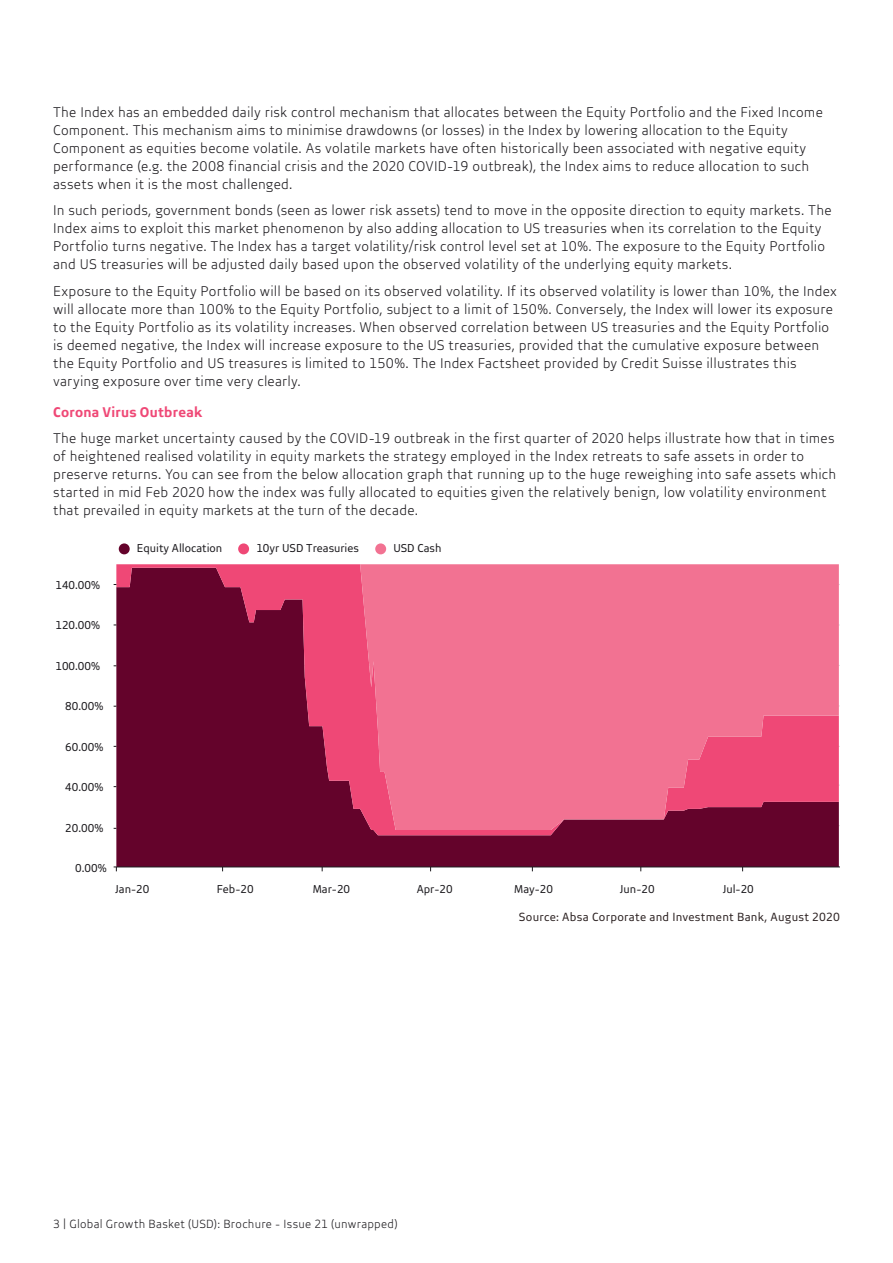
<style>
.page{position:relative;width:893px;height:1263px;background:#fff}
.page>*{position:absolute;margin:0;border:0;box-sizing:border-box;transform-origin:0 0}
.t1{font:300 14.25px/18px "Brave Sans";letter-spacing:.015em;color:#1b191d}
.t2{font:700 14.25px "Brave Sans";letter-spacing:.02em;color:#ef4876}
.t3{font:300 12px "Brave Sans";letter-spacing:.02em;color:#1b191d}
.t4{font:12px "Brave Sans";letter-spacing:.025em;color:#2d2323}
.t5{font:11.55px "Brave Sans";color:#1b191d}
</style>
<div class="page">
<div style="left:119px;top:543px;width:11px;height:11px;background:#64032b;border-radius:50%"></div>
<div style="left:238px;top:543px;width:11px;height:11px;background:#ef4876;border-radius:50%"></div>
<div style="left:375px;top:543px;width:11px;height:11px;background:#f27292;border-radius:50%"></div>
<hr style="left:116px;top:825px;width:724px;height:1px;background:#e4e4e4">
<hr style="left:116px;top:784px;width:724px;height:2px;background:#e4e4e4">
<hr style="left:116px;top:746px;width:724px;height:1px;background:#e4e4e4">
<hr style="left:116px;top:705px;width:724px;height:1px;background:#e4e4e4">
<hr style="left:116px;top:665px;width:724px;height:1px;background:#e4e4e4">
<hr style="left:116px;top:624px;width:724px;height:1px;background:#e4e4e4">
<hr style="left:116px;top:584px;width:724px;height:1px;background:#e4e4e4">
<div style="left:116px;top:835px;width:723px;height:32px;background:#64032b"></div>
<svg style="left:116px;top:564px;width:723px;height:266px;background:#c84b70"></svg>
<hr style="left:116px;top:867px;width:724px;height:1px;background:#1b191d">
<p class="t1" style="left:53px;top:103px;width:771px">The Index has an embedded daily risk control mechanism that allocates between the Equity Portfolio and the Fixed Income Component. This mechanism aims to minimise drawdowns (or losses) in the Index by lowering allocation to the Equity Component as equities become volatile. As volatile markets have often historically been associated with negative equity performance (e.g. the 2008 financial crisis and the 2020 COVID-19 outbreak), the Index aims to reduce allocation to such assets when it is the most challenged.</p>
<p class="t1" style="left:53px;top:201px;width:780px">In such periods, government bonds (seen as lower risk assets) tend to move in the opposite direction to equity markets. The Index aims to exploit this market phenomenon by also adding allocation to US treasuries when its correlation to the Equity Portfolio turns negative. The Index has a target volatility/risk control level set at 10%. The exposure to the Equity Portfolio and US treasuries will be adjusted daily based upon the observed volatility of the underlying equity markets.</p>
<p class="t1" style="left:53px;top:282px;width:785px">Exposure to the Equity Portfolio will be based on its observed volatility. If its observed volatility is lower than 10%, the Index will allocate more than 100% to the Equity Portfolio, subject to a limit of 150%. Conversely, the Index will lower its exposure to the Equity Portfolio as its volatility increases. When observed correlation between US treasuries and the Equity Portfolio is deemed negative, the Index will increase exposure to the US treasuries, provided that the cumulative exposure between the Equity Portfolio and US treasures is limited to 150%. The Index Factsheet provided by Credit Suisse illustrates this varying exposure over time very clearly.</p>
<p class="t2" style="left:53px;top:403px;width:150px">Corona Virus Outbreak</p>
<p class="t1" style="left:53px;top:429px;width:785px">The huge market uncertainty caused by the COVID-19 outbreak in the first quarter of 2020 helps illustrate how that in times of heightened realised volatility in equity markets the strategy employed in the Index retreats to safe assets in order to preserve returns. You can see from the below allocation graph that running up to the huge reweighing into safe assets which started in mid Feb 2020 how the index was fully allocated to equities given the relatively benign, low volatility environment that prevailed in equity markets at the turn of the decade.</p>
<p class="t5" style="left:55px;top:578px;width:46px">140.00%</p>
<p class="t5" style="left:55px;top:618px;width:46px">120.00%</p>
<p class="t5" style="left:55px;top:659px;width:46px">100.00%</p>
<p class="t5" style="left:65px;top:699px;width:40px">80.00%</p>
<p class="t5" style="left:65px;top:740px;width:40px">60.00%</p>
<p class="t5" style="left:65px;top:780px;width:40px">40.00%</p>
<p class="t5" style="left:65px;top:821px;width:40px">20.00%</p>
<p class="t5" style="left:137px;top:541px;width:87px">Equity Allocation</p>
<p class="t5" style="left:256px;top:541px;width:104px">10yr USD Treasuries</p>
<p class="t5" style="left:393px;top:541px;width:49px">USD Cash</p>
<p class="t5" style="left:75px;top:861px;width:33px">0.00%</p>
<p class="t5" style="left:115px;top:882px;width:36px">Jan-20</p>
<p class="t5" style="left:217px;top:882px;width:38px">Feb-20</p>
<p class="t5" style="left:313px;top:882px;width:39px">Mar-20</p>
<p class="t5" style="left:417px;top:882px;width:37px">Apr-20</p>
<p class="t5" style="left:514px;top:882px;width:40px">May-20</p>
<p class="t5" style="left:620px;top:882px;width:36px">Jun-20</p>
<p class="t5" style="left:723px;top:882px;width:33px">Jul-20</p>
<p class="t4" style="left:519px;top:909px;width:322px">Source: Absa Corporate and Investment Bank, August 2020</p>
<p class="t3" style="left:53px;top:1216px;width:346px">3 | Global Growth Basket (USD): Brochure - Issue 21 (unwrapped)</p>
</div>
